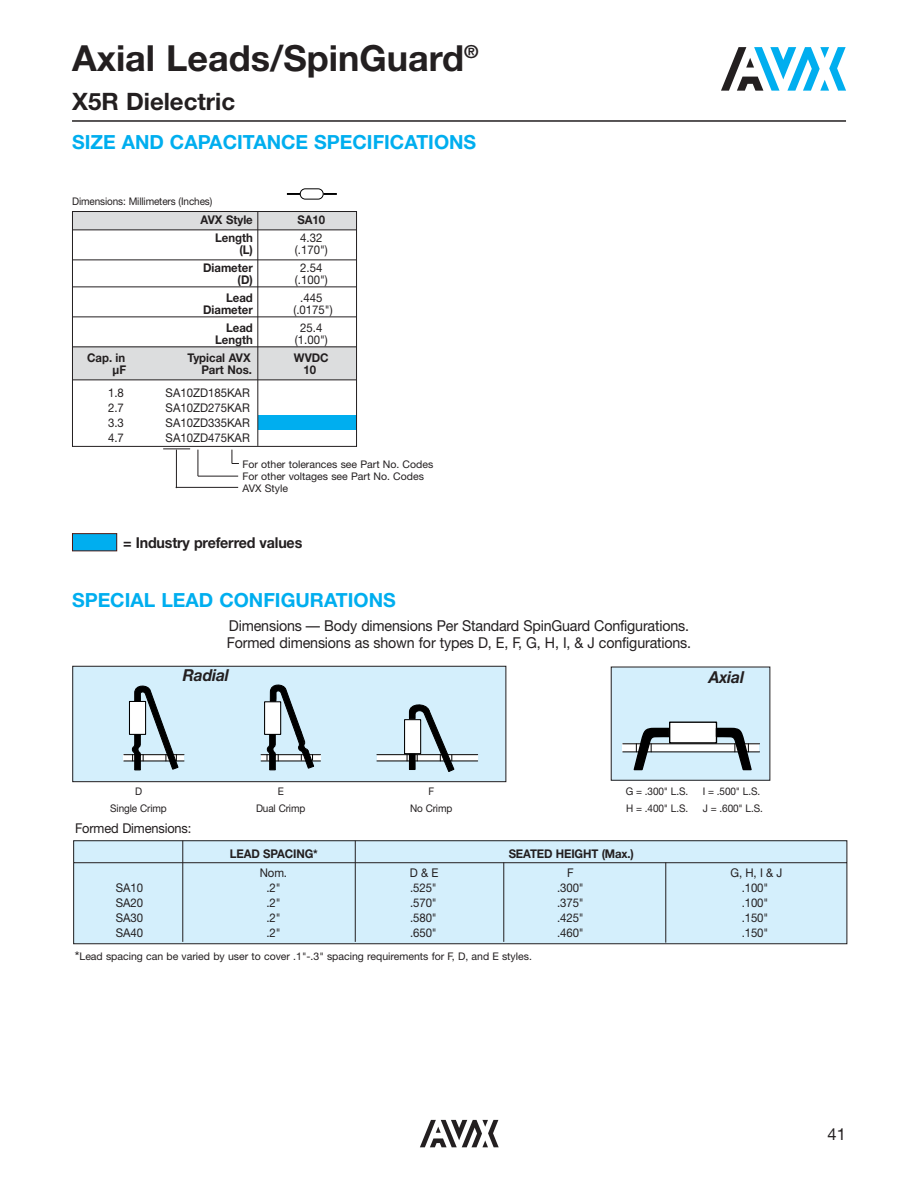
<style>
.page{position:relative;width:918px;height:1188px;background:#fff}
.page>*{position:absolute;margin:0;border:0;box-sizing:border-box;transform-origin:0 0}
.t1{font:700 36px "Helvetica Neue";color:#231f20}
.t2{font:700 24px "Helvetica Neue";color:#231f20}
.t3{font:700 19.5px "Helvetica Neue";color:#00aeef}
.t4{font:italic 700 16.5px "Helvetica Neue";letter-spacing:-.01em;color:#231f20;scale:.95 1}
.t5{font:16.5px "Helvetica Neue";color:#231f20}
.t6{font:15px/16.5px "Helvetica Neue";letter-spacing:-.01em;color:#231f20;scale:.95 1}
.t7{font:700 15px "Helvetica Neue";letter-spacing:-.01em;color:#231f20;scale:.95 1}
.t8{font:13.5px "Helvetica Neue";letter-spacing:-.01em;color:#231f20;scale:.95 1}
.t9{font:12px "Helvetica Neue";color:#231f20;scale:.95 1}
.t10{font:700 12px "Helvetica Neue";color:#231f20;scale:.95 1}
.t11{font:10.5px/12px "Helvetica Neue";color:#231f20}
.t12{font:10.5px "Helvetica Neue";color:#231f20;scale:.95 1}
.s1{font-size:13.5px}
</style>
<div class="page">
<svg style="left:721px;top:47px;width:125px;height:44px"></svg>
<svg style="left:420px;top:1120px;width:79px;height:27px"></svg>
<hr style="left:72px;top:120px;width:774px;height:2px;background:#231f20">
<div style="left:73px;top:534px;width:43px;height:16px;background:#00aeef"></div>
<div style="left:72px;top:533px;width:45px;height:18px;border:1px solid #4a1814"></div>
<div style="left:300px;top:189px;width:23px;height:10px;border:1px solid #000;border-radius:5px"></div>
<svg style="left:323px;top:193px;width:14px;height:2px"></svg>
<svg style="left:287px;top:193px;width:13px;height:2px"></svg>
<hr style="left:176px;top:450px;width:1px;height:38px;background:#231f20">
<hr style="left:176px;top:487px;width:62px;height:1px;background:#231f20">
<hr style="left:198px;top:476px;width:40px;height:1px;background:#231f20">
<svg style="left:198px;top:450px;width:1px;height:26px"></svg>
<svg style="left:232px;top:450px;width:7px;height:14px"></svg>
<svg style="left:72px;top:211px;width:285px;height:239px"></svg>
<hr style="left:73px;top:230px;width:283px;height:1px;background:#231f20">
<hr style="left:73px;top:260px;width:283px;height:1px;background:#231f20">
<hr style="left:73px;top:287px;width:283px;height:1px;background:#231f20">
<hr style="left:73px;top:317px;width:283px;height:1px;background:#231f20">
<hr style="left:73px;top:347px;width:283px;height:1px;background:#231f20">
<hr style="left:73px;top:380px;width:283px;height:1px;background:#231f20">
<div style="left:73px;top:666px;width:433px;height:116px;background:#d4effc"></div>
<div style="left:124px;top:755px;width:60px;height:6px;background:#fff"></div>
<div style="left:261px;top:755px;width:60px;height:6px;background:#fff"></div>
<div style="left:377px;top:755px;width:101px;height:6px;background:#fff"></div>
<div style="left:129px;top:701px;width:17px;height:34px;background:#fff;border:1px solid #000"></div>
<div style="left:264px;top:701px;width:17px;height:34px;background:#fff;border:1px solid #000"></div>
<div style="left:404px;top:719px;width:17px;height:35px;background:#fff;border:1px solid #000"></div>
<hr style="left:124px;top:754px;width:60px;height:1px;background:#000">
<hr style="left:261px;top:754px;width:60px;height:1px;background:#000">
<hr style="left:377px;top:754px;width:101px;height:1px;background:#000">
<hr style="left:124px;top:761px;width:60px;height:1px;background:#000">
<hr style="left:261px;top:761px;width:60px;height:1px;background:#000">
<hr style="left:377px;top:761px;width:101px;height:1px;background:#000">
<svg style="left:267px;top:684px;width:48px;height:87px"></svg>
<svg style="left:132px;top:685px;width:47px;height:86px"></svg>
<svg style="left:407px;top:704px;width:48px;height:68px"></svg>
<div style="left:72px;top:666px;width:434px;height:116px;border:1px solid #231f20"></div>
<div style="left:611px;top:667px;width:159px;height:113px;background:#d4effc"></div>
<div style="left:623px;top:744px;width:136px;height:8px;background:#fff"></div>
<div style="left:669px;top:722px;width:48px;height:22px;background:#fff;border:1px solid #000"></div>
<hr style="left:623px;top:743px;width:137px;height:1px;background:#000">
<hr style="left:623px;top:752px;width:137px;height:1px;background:#000">
<svg style="left:633px;top:727px;width:37px;height:44px"></svg>
<svg style="left:715px;top:727px;width:38px;height:44px"></svg>
<div style="left:611px;top:667px;width:159px;height:114px;border:1px solid #231f20"></div>
<div style="left:73px;top:840px;width:775px;height:105px;background:#d4effc"></div>
<hr style="left:182px;top:841px;width:1px;height:101px;background:#231f20">
<hr style="left:355px;top:841px;width:1px;height:101px;background:#231f20">
<hr style="left:503px;top:862px;width:1px;height:80px;background:#231f20">
<hr style="left:665px;top:862px;width:1px;height:81px;background:#231f20">
<h1 class="t1" style="left:72px;top:45px;width:408px">Axial Leads/SpinGuard<sup>®</sup></h1>
<h2 class="t2" style="left:72px;top:93px;width:165px">X5R Dielectric</h2>
<h3 class="t3" style="left:72px;top:135px;width:406px">SIZE AND CAPACITANCE SPECIFICATIONS</h3>
<p class="t12" style="left:72px;top:198px;width:149px">Dimensions: Millimeters (Inches)</p>
<p class="t10" style="left:201px;top:215px;width:57px">AVX Style</p>
<p class="t10" style="left:297px;top:215px;width:31px">SA10</p>
<p class="t10" style="left:215px;top:233px;width:41px">Length</p>
<p class="t9" style="left:300px;top:233px;width:25px">4.32</p>
<p class="t10" style="left:239px;top:245px;width:16px">(L)</p>
<p class="t9" style="left:295px;top:245px;width:36px">(.170")</p>
<p class="t10" style="left:203px;top:263px;width:54px">Diameter</p>
<p class="t9" style="left:300px;top:263px;width:25px">2.54</p>
<p class="t10" style="left:238px;top:275px;width:17px">(D)</p>
<p class="t9" style="left:295px;top:275px;width:36px">(.100")</p>
<p class="t10" style="left:226px;top:293px;width:30px">Lead</p>
<p class="t9" style="left:300px;top:293px;width:25px">.445</p>
<p class="t10" style="left:203px;top:305px;width:54px">Diameter</p>
<p class="t9" style="left:293px;top:305px;width:43px">(.0175")</p>
<p class="t10" style="left:226px;top:323px;width:30px">Lead</p>
<p class="t9" style="left:300px;top:323px;width:25px">25.4</p>
<p class="t10" style="left:215px;top:335px;width:41px">Length</p>
<p class="t9" style="left:295px;top:335px;width:36px">(1.00")</p>
<p class="t10" style="left:87px;top:353px;width:42px">Cap. in</p>
<p class="t10" style="left:187px;top:353px;width:68px">Typical AVX</p>
<p class="t10" style="left:294px;top:353px;width:38px">WVDC</p>
<p class="t10" style="left:113px;top:365px;width:16px">µF</p>
<p class="t10" style="left:201px;top:365px;width:55px">Part Nos.</p>
<p class="t10" style="left:304px;top:365px;width:15px">10</p>
<p class="t9" style="left:108px;top:388px;width:18px">1.8</p>
<p class="t9" style="left:166px;top:388px;width:90px">SA10ZD185KAR</p>
<p class="t9" style="left:108px;top:403px;width:18px">2.7</p>
<p class="t9" style="left:166px;top:403px;width:90px">SA10ZD275KAR</p>
<p class="t9" style="left:108px;top:418px;width:18px">3.3</p>
<p class="t9" style="left:166px;top:418px;width:90px">SA10ZD335KAR</p>
<p class="t9" style="left:108px;top:433px;width:18px">4.7</p>
<p class="t9" style="left:166px;top:433px;width:90px">SA10ZD475KAR</p>
<p class="t11" style="left:242px;top:459px;width:192px">For other tolerances see Part No. Codes<br>For other voltages see Part No. Codes<br>AVX Style</p>
<p class="t7" style="left:123px;top:538px;width:190px">= Industry preferred values</p>
<h3 class="t3" style="left:72px;top:593px;width:325px">SPECIAL LEAD CONFIGURATIONS</h3>
<p class="t6" style="left:227px;top:619px;width:490px">Dimensions — Body dimensions Per Standard SpinGuard Configurations.<br>Formed dimensions as shown for types D, E, F, G, H, I, &amp; J configurations.</p>
<h3 class="t4" style="left:183px;top:670px;width:50px">Radial</h3>
<h3 class="t4" style="left:709px;top:671px;width:39px">Axial</h3>
<p class="t12" style="left:135px;top:788px;width:9px">D</p>
<p class="t12" style="left:278px;top:788px;width:8px">E</p>
<p class="t12" style="left:428px;top:788px;width:8px">F</p>
<p class="t12" style="left:626px;top:788px;width:67px">G = .300" L.S.</p>
<p class="t12" style="left:703px;top:788px;width:62px">I = .500" L.S.</p>
<p class="t12" style="left:110px;top:804px;width:61px">Single Crimp</p>
<p class="t12" style="left:256px;top:804px;width:53px">Dual Crimp</p>
<p class="t12" style="left:410px;top:804px;width:46px">No Crimp</p>
<p class="t12" style="left:626px;top:804px;width:67px">H = .400" L.S.</p>
<p class="t12" style="left:703px;top:804px;width:65px">J = .600" L.S.</p>
<p class="t8" style="left:75px;top:823px;width:124px">Formed Dimensions:</p>
<p class="t10" style="left:230px;top:849px;width:94px">LEAD SPACING*</p>
<p class="t10" style="left:509px;top:849px;width:133px">SEATED HEIGHT (Max.)</p>
<p class="t9" style="left:260px;top:869px;width:30px">Nom.</p>
<p class="t9" style="left:410px;top:869px;width:32px">D &amp; E</p>
<p class="t9" style="left:567px;top:869px;width:8px">F</p>
<p class="t9" style="left:731px;top:869px;width:56px">G, H, I &amp; J</p>
<p class="t9" style="left:116px;top:884px;width:30px">SA10</p>
<p class="t9" style="left:266px;top:884px;width:16px">.2"</p>
<p class="t9" style="left:410px;top:884px;width:29px">.525"</p>
<p class="t9" style="left:557px;top:884px;width:29px">.300"</p>
<p class="t9" style="left:742px;top:884px;width:29px">.100"</p>
<p class="t9" style="left:116px;top:899px;width:30px">SA20</p>
<p class="t9" style="left:266px;top:899px;width:16px">.2"</p>
<p class="t9" style="left:410px;top:899px;width:29px">.570"</p>
<p class="t9" style="left:557px;top:899px;width:29px">.375"</p>
<p class="t9" style="left:742px;top:899px;width:29px">.100"</p>
<p class="t9" style="left:116px;top:914px;width:30px">SA30</p>
<p class="t9" style="left:266px;top:914px;width:16px">.2"</p>
<p class="t9" style="left:410px;top:914px;width:29px">.580"</p>
<p class="t9" style="left:557px;top:914px;width:29px">.425"</p>
<p class="t9" style="left:742px;top:914px;width:29px">.150"</p>
<p class="t9" style="left:116px;top:929px;width:30px">SA40</p>
<p class="t9" style="left:266px;top:929px;width:16px">.2"</p>
<p class="t9" style="left:410px;top:929px;width:29px">.650"</p>
<p class="t9" style="left:557px;top:929px;width:29px">.460"</p>
<p class="t9" style="left:742px;top:929px;width:29px">.150"</p>
<p class="t11" style="left:75px;top:951px;width:459px"><span class="s1">*</span>Lead spacing can be varied by user to cover .1"-.3" spacing requirements for F, D, and E styles.</p>
<h3 class="t5" style="left:828px;top:1128px;width:20px">41</h3>
</div>
